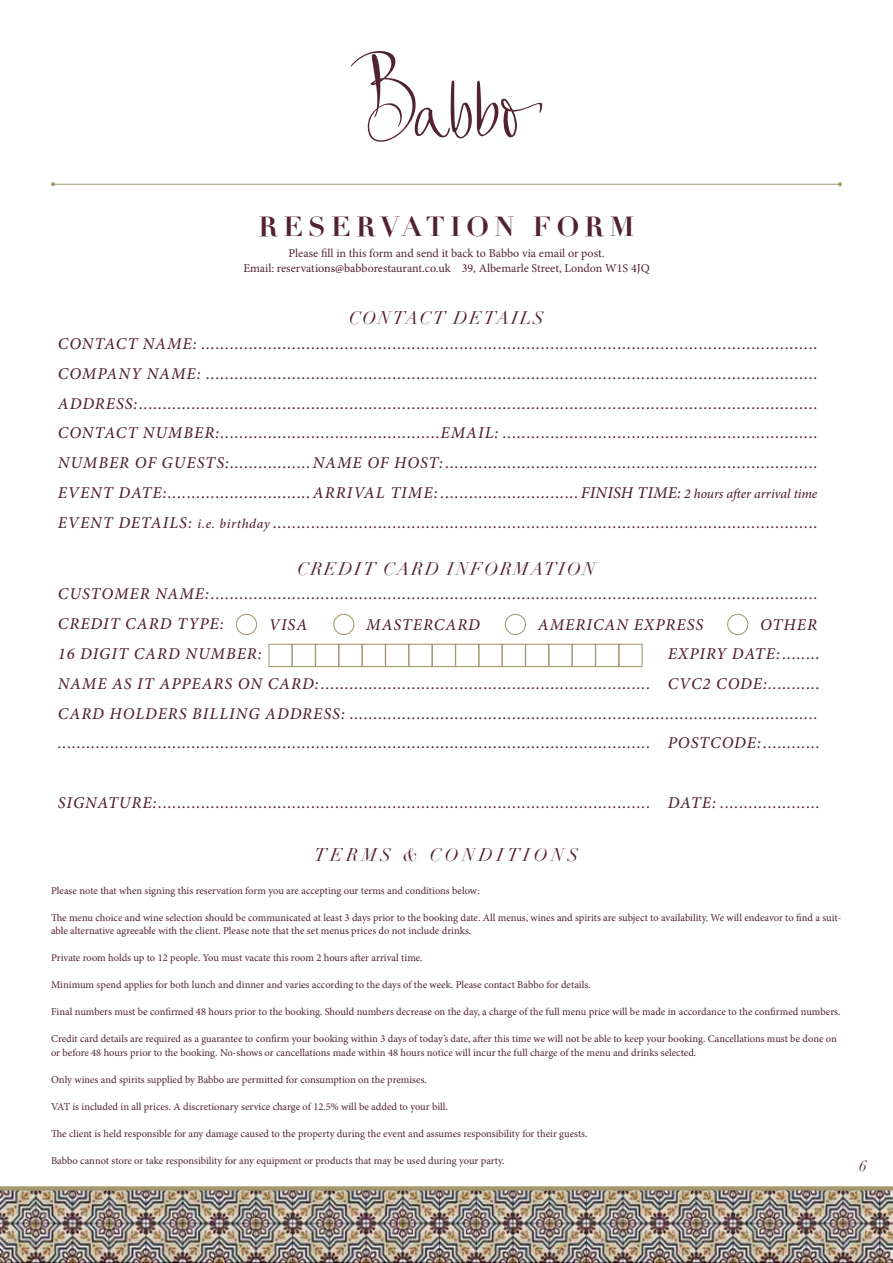
<style>
.page{position:relative;width:893px;height:1263px;background:#fff}
.page>*{position:absolute;margin:0;border:0;box-sizing:border-box;transform-origin:0 0}
.t1{font:700 27px "Didot";letter-spacing:.2em;color:#51232f}
.t2{font:italic 18px "Didot";letter-spacing:.1em;color:#51232f}
.t3{font:italic 500 16.5px/29.7px "Minion Pro";letter-spacing:.06em;color:#51232f}
.t4{font:italic 15px "Didot";color:#51232f}
.t5{font:12px/14.4px "Minion Pro";color:#51232f;text-align:center}
.t6{font:10.5px/13.5px "Minion Pro";color:#51232f}
.s1{font-size:13.5px}
</style>
<div class="page">
<div style="left:268px;top:644px;width:25px;height:23px;border:1px solid #a3986e"></div>
<div style="left:455px;top:644px;width:24px;height:23px;border:1px solid #a3986e"></div>
<div style="left:292px;top:644px;width:24px;height:23px;border:1px solid #a3986e"></div>
<div style="left:478px;top:644px;width:25px;height:23px;border:1px solid #a3986e"></div>
<div style="left:315px;top:644px;width:24px;height:23px;border:1px solid #a3986e"></div>
<div style="left:502px;top:644px;width:24px;height:23px;border:1px solid #a3986e"></div>
<div style="left:338px;top:644px;width:25px;height:23px;border:1px solid #a3986e"></div>
<div style="left:525px;top:644px;width:24px;height:23px;border:1px solid #a3986e"></div>
<div style="left:362px;top:644px;width:24px;height:23px;border:1px solid #a3986e"></div>
<div style="left:548px;top:644px;width:25px;height:23px;border:1px solid #a3986e"></div>
<div style="left:385px;top:644px;width:24px;height:23px;border:1px solid #a3986e"></div>
<div style="left:572px;top:644px;width:24px;height:23px;border:1px solid #a3986e"></div>
<div style="left:408px;top:644px;width:25px;height:23px;border:1px solid #a3986e"></div>
<div style="left:595px;top:644px;width:24px;height:23px;border:1px solid #a3986e"></div>
<div style="left:432px;top:644px;width:24px;height:23px;border:1px solid #a3986e"></div>
<div style="left:618px;top:644px;width:25px;height:23px;border:1px solid #a3986e"></div>
<div style="left:727px;top:614px;width:21px;height:21px;border:1px solid #a3986e;border-radius:50%"></div>
<div style="left:505px;top:614px;width:21px;height:21px;border:1px solid #a3986e;border-radius:50%"></div>
<div style="left:333px;top:614px;width:21px;height:21px;border:1px solid #a3986e;border-radius:50%"></div>
<div style="left:236px;top:614px;width:21px;height:21px;border:1px solid #a3986e;border-radius:50%"></div>
<svg style="left:351px;top:51px;width:192px;height:91px"></svg>
<hr style="left:53px;top:184px;width:787px;height:1px;background:#a3986e">
<svg style="left:51px;top:182px;width:4px;height:4px"></svg>
<svg style="left:838px;top:182px;width:4px;height:4px"></svg>
<img style="left:0;top:1190px;width:893px;height:73px">
<svg style="left:0;top:1186px;width:893px;height:4px;background:#a99f78"></svg>
<h1 class="t1" style="left:258px;top:210px;width:378px">RESERVATION FORM</h1>
<p class="t5" style="left:243px;top:246px;width:408px">Please fill in this form and send it back to Babbo via email or post.<br>Email: reservations@babborestaurant.co.uk 39, Albemarle Street, London W1S 4JQ</p>
<p class="t2" style="left:349px;top:307px;width:185px">CONTA CT DETAILS</p>
<p class="t3" style="left:58px;top:329px;width:761px;text-align:justify">CONTACT NAME: .................................................................................................................................<br>COMPANY NAME: ................................................................................................................................<br>ADDRESS:..............................................................................................................................................<br>CONTACT NUMBER:..............................................EMAIL: ..................................................................<br>NUMBER OF GUESTS:.................NAME OF HOST:..............................................................................<br>EVENT DATE:..............................ARRIVAL TIME: .............................FINISH TIME: <span class="s1">2 HOURS AFTER ARRIVAL TIME </span>EVENT DETAILS: <span class="s1">I.E. BIRTHDAY</span> ..................................................................................................................</p>
<p class="t2" style="left:297px;top:557px;width:115px">CRED IT CARD</p>
<p class="t2" style="left:447px;top:557px;width:53px">INFORMAT</p>
<p class="t2" style="left:558px;top:557px;width:39px">ION</p>
<p class="t3" style="left:58px;top:579px;width:761px">CUSTOMER NAME:...............................................................................................................................<br>CREDIT CARD TYPE:<br>16 DIGIT CARD NUMBER:<br>NAME AS IT APPEARS ON CARD:.....................................................................<br>CARD HOLDERS BILLING ADDRESS: .................................................................................................. ............................................................................................................................</p>
<p class="t3" style="left:269px;top:610px;width:40px">VISA</p>
<p class="t3" style="left:366px;top:610px;width:115px">MASTERCARD</p>
<p class="t3" style="left:538px;top:610px;width:167px">AMERICAN EXPRESS</p>
<p class="t3" style="left:760px;top:610px;width:58px">OTHER</p>
<p class="t3" style="left:668px;top:639px;width:154px">EXPIRY DATE:........<br>CVC</p>
<p class="t3" style="left:703px;top:669px;width:119px">2 CODE:...........</p>
<p class="t3" style="left:668px;top:728px;width:154px">POSTCODE:............</p>
<p class="t3" style="left:668px;top:788px;width:154px">DATE: .....................</p>
<p class="t3" style="left:58px;top:788px;width:594px">SIGNATURE:.......................................................................................................</p>
<p class="t2" style="left:315px;top:844px;width:49px">T ERMS</p>
<p class="t2" style="left:403px;top:844px;width:173px">&amp; CO ND IT IO NS</p>
<p class="t6" style="left:51px;top:884px;width:430px">Please note that when signing this reservation form you are accepting our terms and conditions below:</p>
<p class="t6" style="left:51px;top:911px;width:792px">The menu choice and wine selection should be communicated at least 3 days prior to the booking date. All menus, wines and spirits are subject to availability. We will endeavor to find a suit&shy;able alternative agreeable with the client. Please note that the set menus prices do not include drinks.</p>
<p class="t6" style="left:51px;top:951px;width:373px">Private room holds up to 12 people. You must vacate this room 2 hours after arrival time.</p>
<p class="t6" style="left:51px;top:978px;width:541px">Minimum spend applies for both lunch and dinner and varies according to the days of the week. Please contact Babbo for details.</p>
<p class="t6" style="left:51px;top:1005px;width:791px">Final numbers must be confirmed 48 hours prior to the booking. Should numbers decrease on the day, a charge of the full menu price will be made in accordance to the confirmed numbers.</p>
<p class="t6" style="left:51px;top:1032px;width:787px">Credit card details are required as a guarantee to confirm your booking within 3 days of today’s date, after this time we will not be able to keep your booking. Cancellations must be done on or before 48 hours prior to the booking. No-shows or cancellations made within 48 hours notice will incur the full charge of the menu and drinks selected.</p>
<p class="t6" style="left:51px;top:1073px;width:377px">Only wines and spirits supplied by Babbo are permitted for consumption on the premises.</p>
<p class="t6" style="left:51px;top:1100px;width:398px">VAT is included in all prices. A discretionary service charge of 12.5% will be added to your bill.</p>
<p class="t6" style="left:51px;top:1127px;width:538px">The client is held responsible for any damage caused to the property during the event and assumes responsibility for their guests.</p>
<p class="t6" style="left:51px;top:1154px;width:455px">Babbo cannot store or take responsibility for any equipment or products that may be used during your party.</p>
<p class="t4" style="left:860px;top:1156px;width:9px">6</p>
</div>
